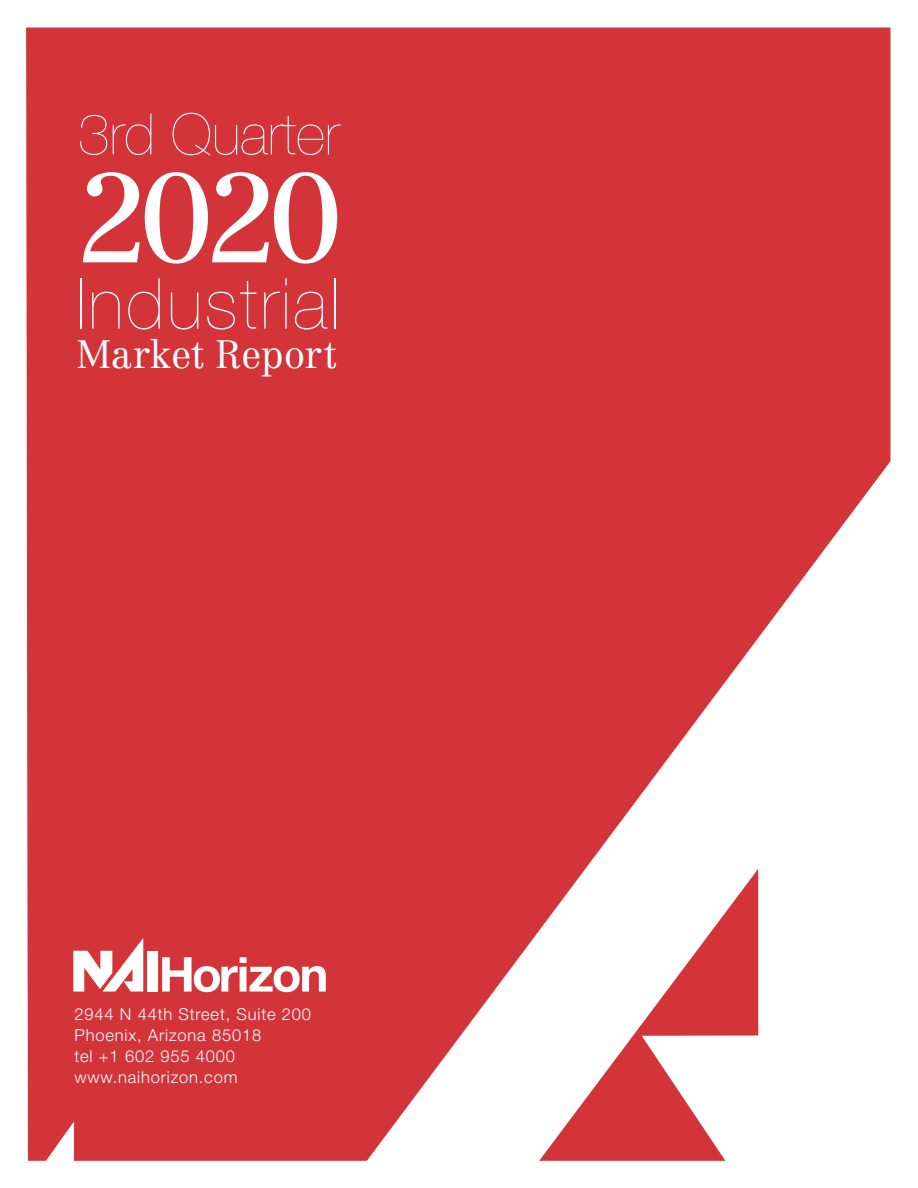
<style>
.page{position:relative;width:918px;height:1188px;background:#fff}
.page>*{position:absolute;margin:0;border:0;box-sizing:border-box;transform-origin:0 0}
.t1{font:124.95px "Centennial LT Std";color:#fff}
.t2{font:200 70.5px "Helvetica Neue LT Std";letter-spacing:.04em;color:#fff}
.t3{font:200 57px "Helvetica Neue LT Std";color:#fff}
.t4{font:300 39px "Centennial LT Std";letter-spacing:-.01em;color:#fff}
.t5{font:300 16.5px/21px "Helvetica Neue LT Std";letter-spacing:.05em;color:#fff}
</style>
<div class="page">
<div style="left:25px;top:27px;width:866px;height:1135px;background:#d23439"></div>
<div style="left:147px;top:951px;width:11px;height:41px;background:#fff"></div>
<svg style="left:73px;top:938px;width:70px;height:54px"></svg>
<svg style="left:162px;top:957px;width:164px;height:35px"></svg>
<svg style="left:358px;top:447px;width:533px;height:715px;fill:#d23439"></svg>
<h3 class="t3" style="left:78px;top:101px;width:263px">3rd Quarter</h3>
<h1 class="t1" style="left:75px;top:144px;width:269px">2020</h1>
<h2 class="t2" style="left:76px;top:263px;width:264px">Industrial</h2>
<h3 class="t4" style="left:76px;top:331px;width:262px">Market Report</h3>
<p class="t5" style="left:75px;top:1003px;width:238px">2944 N 44th Street, Suite 200<br>Phoenix, Arizona 85018<br>tel +1 602 955 4000 www.naihorizon.com</p>
</div>
